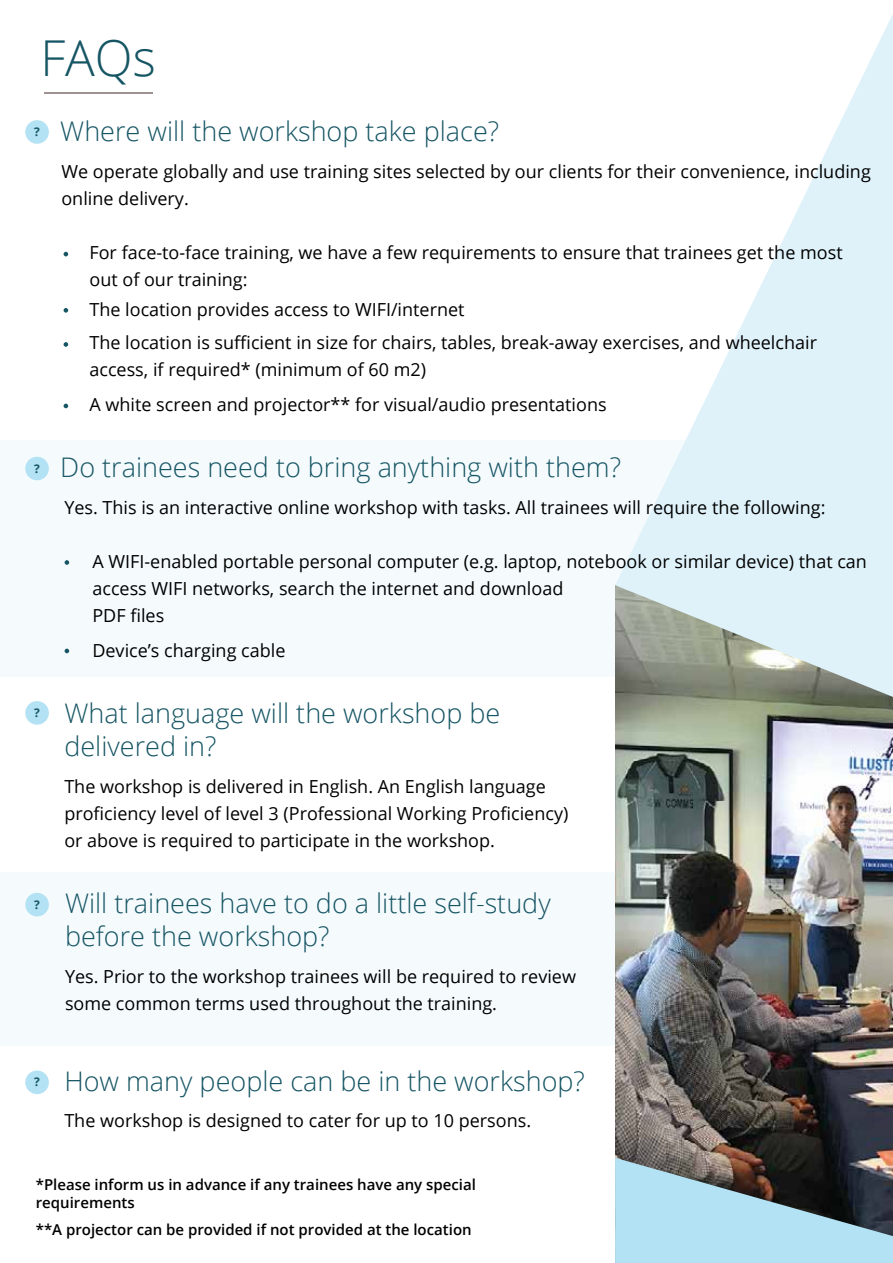
<style>
.page{position:relative;width:893px;height:1263px;background:#fff}
.page>*{position:absolute;margin:0;border:0;box-sizing:border-box;transform-origin:0 0}
.t1{font:300 49.5px "Open Sans";color:#165564}
.t2{font:300 27px/33px "Open Sans";color:#165564}
.t3{font:18px/27px "Open Sans";color:#000}
.t4{font:600 15px/18px "Open Sans";color:#000}
.t5{font:700 12px "Open Sans";color:#165564}
</style>
<div class="page">
<div style="left:0;top:441px;width:893px;height:236px;background:#f5fbfd"></div>
<div style="left:0;top:873px;width:893px;height:173px;background:#f5fbfd"></div>
<hr style="left:44px;top:92px;width:109px;height:2px;background:#a09291">
<svg style="left:64px;top:252px;width:4px;height:4px"></svg>
<svg style="left:64px;top:308px;width:4px;height:5px"></svg>
<svg style="left:64px;top:404px;width:4px;height:4px"></svg>
<svg style="left:65px;top:649px;width:4px;height:4px"></svg>
<svg style="left:65px;top:560px;width:4px;height:5px"></svg>
<svg style="left:64px;top:342px;width:4px;height:5px"></svg>
<img style="left:615px;top:702px;width:278px;height:456px">
<svg style="left:615px;top:14px;width:278px;height:688px;fill:#dff2fa"></svg>
<svg style="left:615px;top:1158px;width:278px;height:105px;background:#85a1ac"></svg>
<div style="left:25px;top:120px;width:24px;height:24px;background:#b3e2f5;border-radius:50%"></div>
<div style="left:25px;top:457px;width:24px;height:23px;background:#b3e2f5;border-radius:50%"></div>
<div style="left:25px;top:701px;width:24px;height:24px;background:#b3e2f5;border-radius:50%"></div>
<div style="left:25px;top:893px;width:24px;height:23px;background:#b3e2f5;border-radius:50%"></div>
<div style="left:25px;top:1070px;width:24px;height:24px;background:#b3e2f5;border-radius:50%"></div>
<h1 class="t1" style="left:40px;top:24px;width:117px">FAQs</h1>
<h2 class="t2" style="left:60px;top:114px;width:440px">Where will the workshop take place?</h2>
<p class="t5" style="left:34px;top:123px;width:7px">?</p>
<p class="t5" style="left:34px;top:460px;width:7px">?</p>
<p class="t5" style="left:34px;top:704px;width:7px">?</p>
<p class="t5" style="left:34px;top:896px;width:7px">?</p>
<p class="t3" style="left:61px;top:158px;width:811px">We operate globally and use training sites selected by our clients for their convenience, including online delivery.</p>
<p class="t3" style="left:89px;top:239px;width:755px">For face-to-face training, we have a few requirements to ensure that trainees get the most out of our training:</p>
<p class="t3" style="left:89px;top:293px;width:729px;line-height:33px">The location provides access to WIFI/internet<br>The location is sufficient in size for chairs, tables, break-away exercises, and wheelchair</p>
<p class="t3" style="left:89px;top:352px;width:519px;line-height:34.5px">access, if required* (minimum of 60 m2)<br>A white screen and projector** for visual/audio presentations</p>
<h2 class="t2" style="left:60px;top:450px;width:562px">Do trainees need to bring anything with them?</h2>
<p class="t3" style="left:64px;top:494px;width:763px">Yes. This is an interactive online workshop with tasks. All trainees will require the following:</p>
<p class="t3" style="left:92px;top:548px;width:776px">A WIFI-enabled portable personal computer (e.g. laptop, notebook or similar device) that can access WIFI networks, search the internet and download<br>PDF files</p>
<p class="t3" style="left:92px;top:636px;width:195px">Device’s charging cable</p>
<h2 class="t2" style="left:64px;top:695px;width:437px">What language will the workshop be delivered in?</h2>
<p class="t3" style="left:64px;top:773px;width:506px">The workshop is delivered in English. An English language proficiency level of level 3 (Professional Working Proficiency) or above is required to participate in the workshop.</p>
<h2 class="t2" style="left:65px;top:886px;width:487px">Will trainees have to do a little self-study before the workshop?</h2>
<p class="t3" style="left:65px;top:962px;width:513px">Yes. Prior to the workshop trainees will be required to review some common terms used throughout the training.</p>
<p class="t5" style="left:34px;top:1073px;width:7px">?</p>
<h2 class="t2" style="left:64px;top:1064px;width:522px">How many people can be in the workshop?</h2>
<p class="t3" style="left:64px;top:1106px;width:468px">The workshop is designed to cater for up to 10 persons.</p>
<p class="t4" style="left:36px;top:1175px;width:442px">*Please inform us in advance if any trainees have any special requirements</p>
<p class="t4" style="left:36px;top:1220px;width:437px">**A projector can be provided if not provided at the location</p>
</div>
